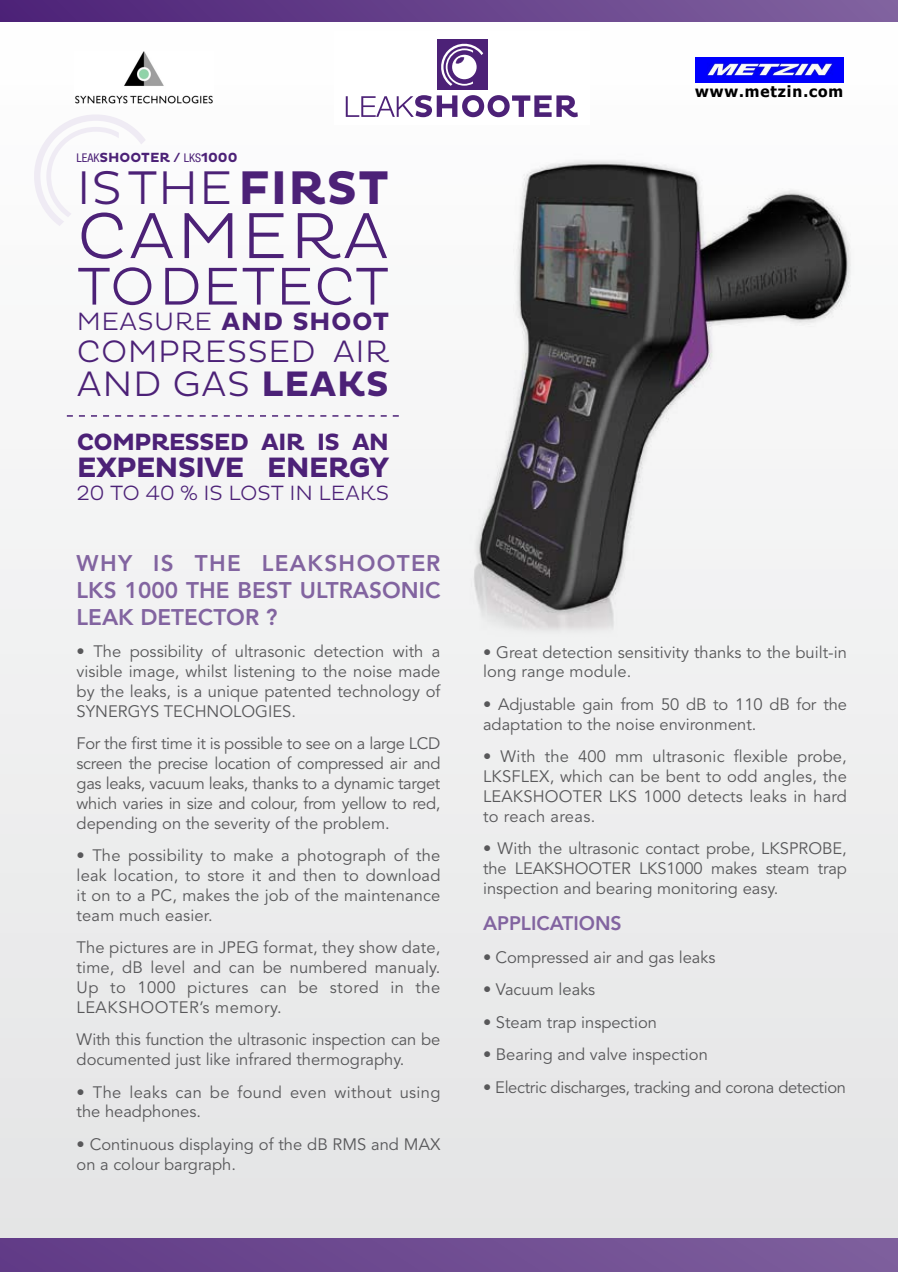
<style>
.page{position:relative;width:898px;height:1272px;background:#fff}
.page>*{position:absolute;margin:0;border:0;box-sizing:border-box;transform-origin:0 0}
.t1{font:300 66px "Pluto";letter-spacing:.035em;color:#4c2177}
.t2{font:300 54px "Pluto";letter-spacing:.01em;color:#4c2177}
.t3{font:300 48px "Pluto";color:#4c2177}
.t4{font:300 36px "Pluto";letter-spacing:.015em;color:#4c2177}
.t5{font:300 31.5px "Pluto";letter-spacing:.015em;color:#4c2177}
.t6{font:700 28.5px "Pluto";letter-spacing:-.035em;color:#4c2177}
.t7{font:700 25.5px "Pluto";letter-spacing:.015em;color:#4c2177}
.t8{font:700 24px "Pluto";letter-spacing:-.035em;color:#4c2177}
.t9{font:800 22.5px/27px "Avenir LT Std";color:#8264a0;text-align:justify}
.t10{font:300 21px "Pluto";letter-spacing:-.015em;color:#4c2177}
.t11{font:800 19.5px "Avenir LT Std";color:#8264a0}
.t12{font:16.5px/19.8px "Avenir LT Std";color:#58585a;text-align:justify}
.t13{font:16.5px/19.8px "Avenir LT Std";letter-spacing:.02em;color:#58585a}
.t14{font:16.5px "Avenir LT Std";letter-spacing:-.02em;color:#58585a}
.t15{font:700 15.3px "Tahoma";letter-spacing:.06em;color:#000}
.t16{font:700 13.5px "Pluto";color:#4c2177}
.s1{font-family:"Helvetica Neue LT Std";font-weight:400;font-stretch:condensed;font-size:12px}
.s2{font-weight:700}
.s3{font-weight:300}
</style>
<div class="page">
<div style="left:0;top:0;width:897px;height:1271px;background:linear-gradient(to bottom,#fff,#e3e4e4)"></div>
<div style="left:334px;top:32px;width:255px;height:93px;background:#fff"></div>
<svg style="left:345px;top:95px;width:232px;height:22px"></svg>
<div style="left:436px;top:39px;width:51px;height:51px;background:#4c2177"></div>
<svg style="left:441px;top:43px;width:42px;height:43px"></svg>
<svg style="left:67px;top:415px;width:331px;height:1px"></svg>
<svg style="left:28px;top:108px;width:118px;height:118px"></svg>
<div style="left:0;top:0;width:897px;height:21px;background:linear-gradient(to right,#4c2277,#81639f)"></div>
<div style="left:0;top:1237px;width:897px;height:34px;background:linear-gradient(to right,#613b87,#7e5f9d)"></div>
<img style="left:418px;top:146px;width:447px;height:493px">
<img style="left:695px;top:57px;width:148px;height:26px">
<img style="left:74px;top:51px;width:139px;height:55px">
<p class="t16" style="left:77px;top:150px;width:162px"><span class="s1">LEAK</span>SHOOTER / <span class="s1">LKS</span>1000</p>
<h3 class="t3" style="left:77px;top:160px;width:313px">IS THE <span class="s2">FIRST</span></h3>
<h1 class="t1" style="left:77px;top:198px;width:313px">CAMERA</h1>
<h2 class="t2" style="left:77px;top:255px;width:313px">TO DETECT</h2>
<h3 class="t7" style="left:77px;top:307px;width:314px"><span class="s3">MEASURE</span> AND SHOOT</h3>
<h3 class="t5" style="left:77px;top:333px;width:314px">COMPRESSED AIR</h3>
<h3 class="t4" style="left:77px;top:363px;width:314px">AND GAS <span class="s2">LEAKS</span></h3>
<h3 class="t8" style="left:77px;top:428px;width:314px">COMPRESSED AIR IS AN</h3>
<h3 class="t6" style="left:77px;top:451px;width:314px">EXPENSIVE ENERGY</h3>
<p class="t10" style="left:77px;top:480px;width:179px">20 TO 40 % IS LOST</p>
<p class="t10" style="left:289px;top:480px;width:101px">IN LEAKS</p>
<h3 class="t9" style="left:77px;top:549px;width:365px">WHY is THE LEAKSHOOTER LKS 1000 THE BEST ULTRASONIC LEAK DETECTOR ?</h3>
<p class="t12" style="left:77px;top:642px;width:365px">• The possibility of ultrasonic detection with a visible image, whilst listening to the noise made by the leaks, is a unique patented technology of SYNERGYS TECHNOLOGIES.</p>
<p class="t12" style="left:77px;top:734px;width:365px">For the first time it is possible to see on a large LCD screen the precise location of compressed air and gas leaks, vacuum leaks, thanks to a dynamic target which varies in size and colour, from yellow to red, depending on the severity of the problem.</p>
<p class="t12" style="left:77px;top:846px;width:365px">• The possibility to make a photograph of the leak location, to store it and then to download it on to a PC, makes the job of the maintenance team much easier.</p>
<p class="t12" style="left:77px;top:938px;width:365px">The pictures are in JPEG format, they show date, time, dB level and can be numbered manualy.<br>Up to 1000 pictures can be stored in the LEAKSHOOTER’s memory.</p>
<p class="t12" style="left:77px;top:1030px;width:365px">With this function the ultrasonic inspection can be documented just like infrared thermography.</p>
<p class="t13" style="left:77px;top:1082px;width:365px">• The leaks can be found even without using the headphones.</p>
<p class="t12" style="left:77px;top:1134px;width:365px">• Continuous displaying of the dB RMS and MAX on a colour bargraph.</p>
<p class="t15" style="left:695px;top:81px;width:149px">www.metzin.com</p>
<p class="t12" style="left:483px;top:642px;width:365px">• Great detection sensitivity thanks to the built-in long range module.</p>
<p class="t12" style="left:483px;top:695px;width:365px">• Adjustable gain from 50 dB to 110 dB for the adaptation to the noise environment.</p>
<p class="t12" style="left:483px;top:747px;width:365px">• With the 400 mm ultrasonic flexible probe, LKSFLEX, which can be bent to odd angles, the LEAKSHOOTER LKS 1000 detects leaks in hard to reach areas.</p>
<p class="t12" style="left:483px;top:839px;width:365px">• With the ultrasonic contact probe, LKSPROBE, the LEAKSHOOTER LKS1000 makes steam trap inspection and bearing monitoring easy.</p>
<p class="t11" style="left:483px;top:911px;width:139px">APPLICATIONS</p>
<p class="t12" style="left:483px;top:947px;width:234px">• Compressed air and gas leaks</p>
<p class="t12" style="left:483px;top:980px;width:114px">• Vacuum leaks</p>
<p class="t12" style="left:483px;top:1012px;width:175px">• Steam trap inspection</p>
<p class="t12" style="left:483px;top:1045px;width:226px">• Bearing and valve inspection</p>
<p class="t14" style="left:483px;top:1077px;width:364px">• Electric discharges, tracking and corona detection</p>
</div>
